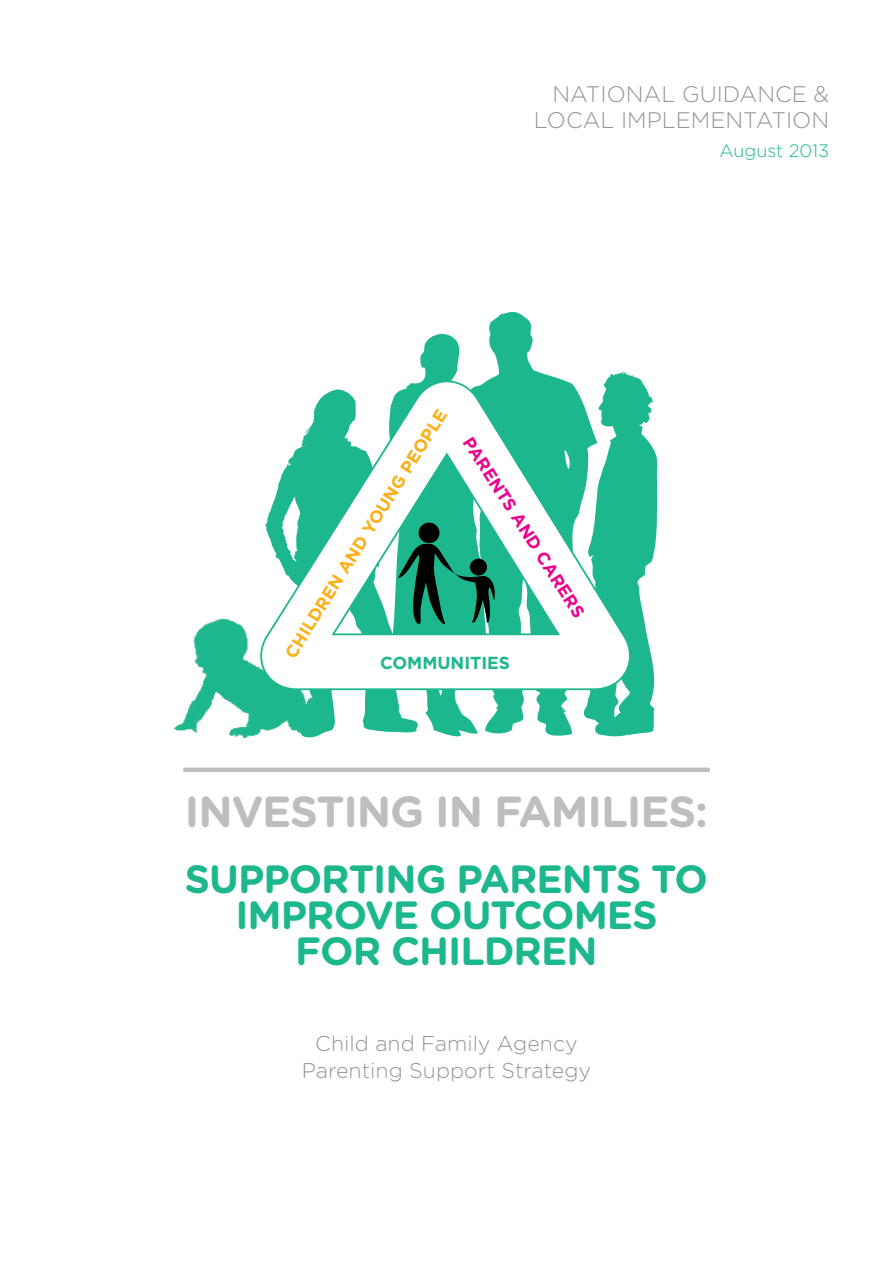
<style>
.page{position:relative;width:893px;height:1263px;background:#fff}
.page>*{position:absolute;margin:0;border:0;box-sizing:border-box;transform-origin:0 0}
.t1{font:700 43.5px "Gotham Rounded";letter-spacing:-.025em;color:#bcbec0}
.t2{font:700 39.45px/36.3px "Gotham Rounded";letter-spacing:-.025em;color:#1cb78d;text-align:center}
.t3{font:300 22.5px/25.5px "Gotham Rounded";color:#939598;text-align:right}
.t4{font:300 21.3px/27.6px "Gotham Rounded";color:#939598;text-align:center}
.t5{font:300 18px "Gotham Rounded";color:#1cb78d}
.t6{font:700 17.4px "Gotham";color:#fcaf17}
.t7{font:700 17.4px "Gotham";color:#ec008c}
.t8{font:700 17.4px "Gotham";color:#1cb78d}
</style>
<div class="page">
<div style="left:185px;top:767px;width:523px;height:5px;background:#bcbec0"></div>
<img style="left:175px;top:619px;width:90px;height:118px">
<svg style="left:265px;top:691px;width:124px;height:47px;fill:#1db78d"></svg>
<svg style="left:597px;top:372px;width:61px;height:365px"></svg>
<svg style="left:389px;top:312px;width:208px;height:425px"></svg>
<svg style="left:257px;top:380px;width:377px;height:311px"></svg>
<p class="t3" style="left:534px;top:81px;width:297px">NATIONAL GUIDANCE &amp;<br>LOCAL IMPLEMENTATION</p>
<p class="t5" style="left:719px;top:139px;width:111px">August 2013</p>
<p class="t6" style="left:281px;top:651px;width:291px;rotate:-58deg">CHILDREN AND YOUNG PEOPLE</p>
<p class="t7" style="left:475px;top:433px;width:212px;rotate:57deg">PARENTS AND CARERS</p>
<p class="t8" style="left:380px;top:653px;width:132px">COMMUNITIES</p>
<p class="t1" style="left:185px;top:780px;width:525px">INVESTI NG I N FAMI LI ES:</p>
<p class="t2" style="left:185px;top:859px;width:525px">SUPPORTI NG PARENTS TO<br>IMPROVE OUTCOMES<br>FOR CHI LDREN</p>
<p class="t4" style="left:302px;top:1028px;width:291px">Child and Family Agency<br>Parenting Support Strategy</p>
</div>
